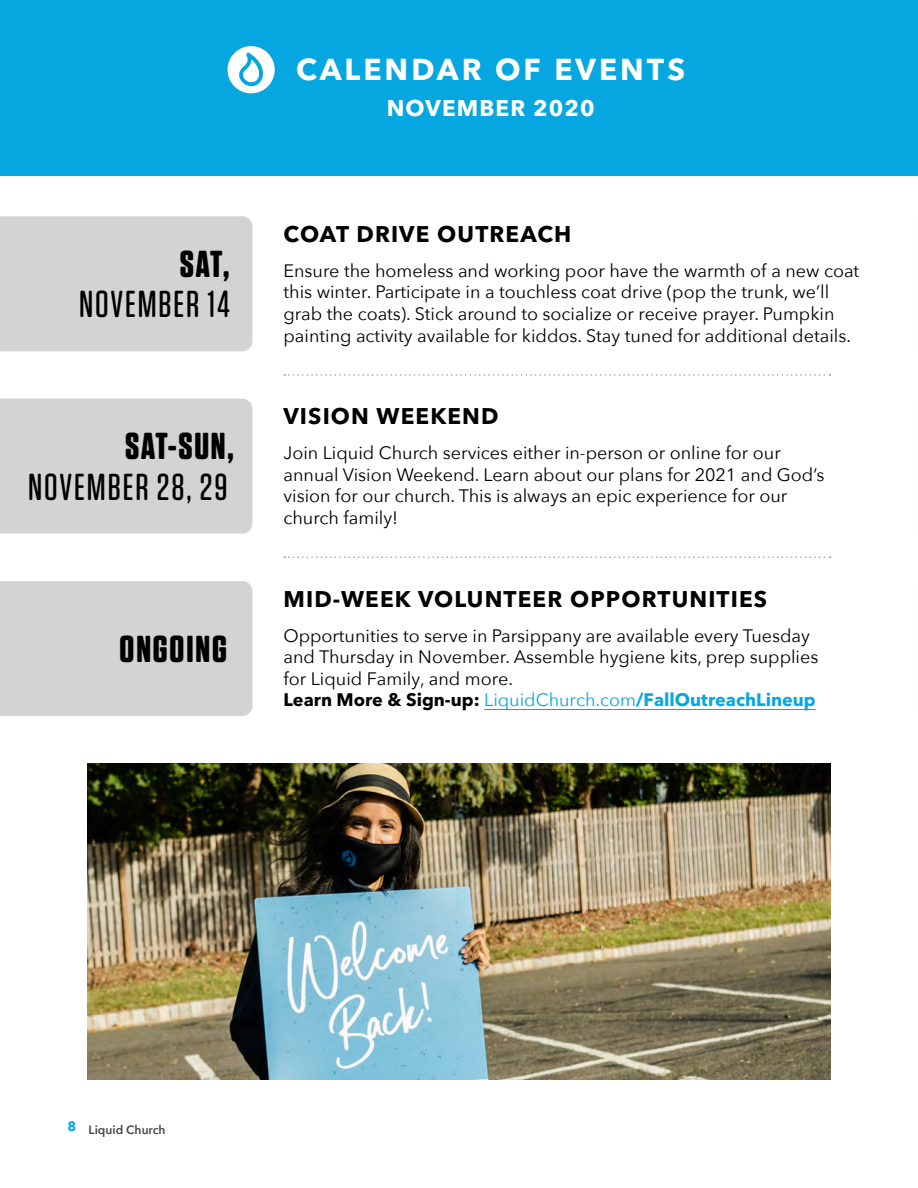
<style>
.page{position:relative;width:918px;height:1188px;background:#fff}
.page>*{position:absolute;margin:0;border:0;box-sizing:border-box;transform-origin:0 0}
.t1{font:500 37.5px "Tungsten Rounded";letter-spacing:.05em;color:#000}
.t2{font:700 37.5px "Tungsten Rounded";letter-spacing:.05em;color:#000}
.t3{font:700 30px "Avenir Next LT Pro";letter-spacing:.1em;color:#fff}
.t4{font:700 22.5px "Avenir Next LT Pro";letter-spacing:.05em;color:#000101}
.t5{font:700 22.5px "Avenir Next LT Pro";letter-spacing:.05em;color:#fff}
.t6{font:18px/21.6px "Avenir Next";color:#000101}
.t7{font:700 18px "Avenir Next LT Pro";color:#06a7e0}
.t8{font:600 12px "Avenir Next";color:#444}
.s1{color:#000101}
.s2{font-family:"Avenir Next";font-weight:400}
</style>
<div class="page">
<svg style="left:284px;top:374px;width:547px;height:2px"></svg>
<div style="left:0;top:0;width:918px;height:176px;background:#06a7e0"></div>
<div style="left:0;top:216px;width:252px;height:135px;background:#d3d3d4"></div>
<div style="left:0;top:399px;width:252px;height:135px;background:#d3d3d4"></div>
<hr style="left:484px;top:709px;width:332px;height:1px;background:#06a7e0">
<div style="left:0;top:581px;width:252px;height:135px;background:#d3d3d4"></div>
<svg style="left:227px;top:46px;width:48px;height:47px"></svg>
<svg style="left:284px;top:556px;width:547px;height:2px"></svg>
<img style="left:88px;top:763px;width:742px;height:317px">
<h1 class="t2" style="left:180px;top:245px;width:51px">SAT,</h1>
<h1 class="t1" style="left:79px;top:285px;width:152px">NOVEMBER 14</h1>
<h1 class="t2" style="left:125px;top:427px;width:110px">SAT-SUN,</h1>
<h1 class="t1" style="left:28px;top:468px;width:201px">NOVEMBER 28, 29</h1>
<h1 class="t2" style="left:120px;top:630px;width:109px">ONGOING</h1>
<h2 class="t3" style="left:296px;top:51px;width:390px">CALENDAR OF EVENTS</h2>
<p class="t5" style="left:387px;top:95px;width:209px">NOVEMBER 2020</p>
<p class="t4" style="left:284px;top:220px;width:289px">COAT DRIVE OUTREACH</p>
<p class="t6" style="left:284px;top:259px;width:577px">Ensure the homeless and working poor have the warmth of a new coat this winter. Participate in a touchless coat drive (pop the trunk, we’ll grab the coats). Stick around to socialize or receive prayer. Pumpkin painting activity available for kiddos. Stay tuned for additional details.</p>
<p class="t4" style="left:284px;top:402px;width:217px">VISION WEEKEND</p>
<p class="t6" style="left:284px;top:441px;width:543px">Join Liquid Church services either in-person or online for our annual Vision Weekend. Learn about our plans for 2021 and God’s vision for our church. This is always an epic experience for our church family!</p>
<p class="t4" style="left:284px;top:585px;width:485px">MID-WEEK VOLUNTEER OPPORTUNITIES</p>
<p class="t6" style="left:283px;top:624px;width:536px">Opportunities to serve in Parsippany are available every Tuesday and Thursday in November. Assemble hygiene kits, prep supplies for Liquid Family, and more.</p>
<p class="t7" style="left:283px;top:689px;width:534px"><span class="s1">Learn More &amp; Sign-up:</span> <span class="s2">LiquidChurch.com</span>/FallOutreachLineup</p>
<p class="t8" style="left:68px;top:1120px;width:100px"><sup>8</sup> Liquid Church</p>
</div>
